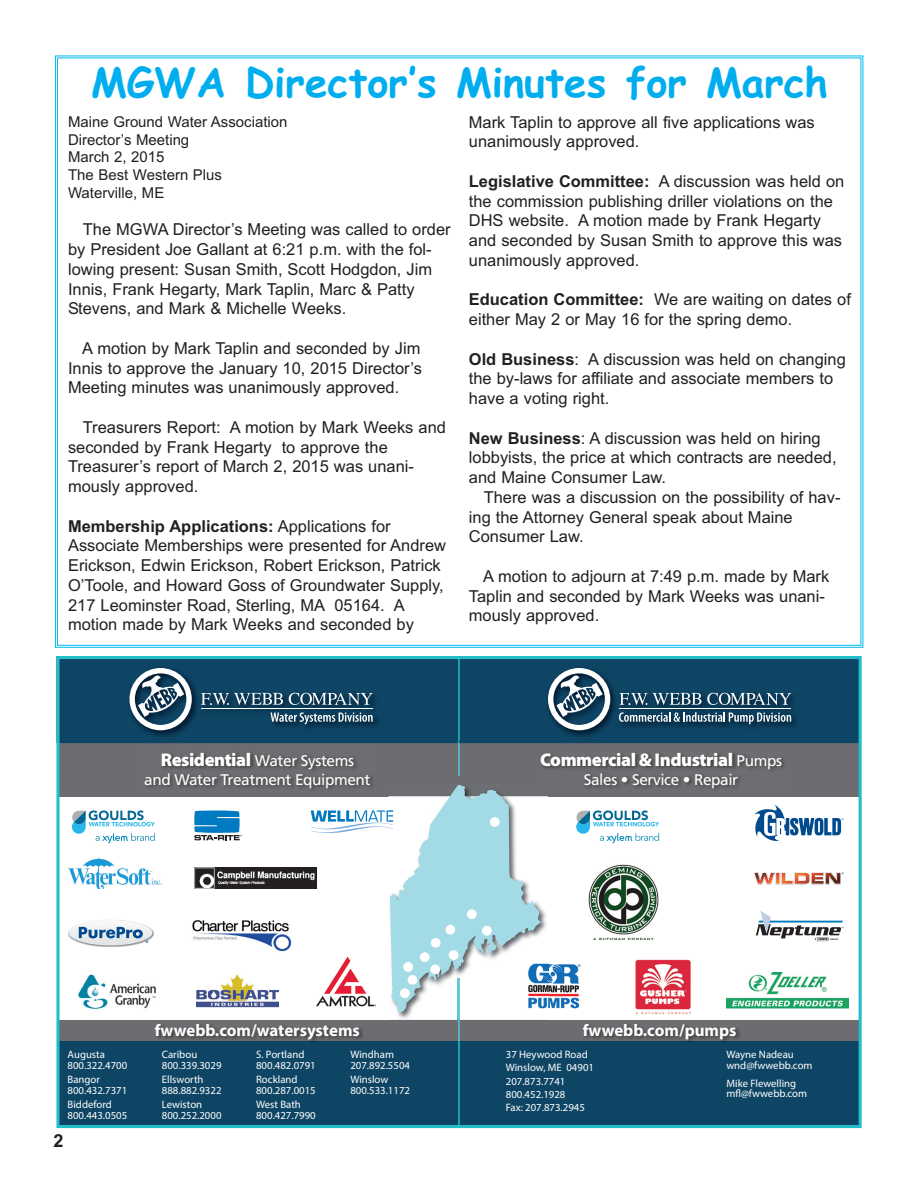
<style>
.page{position:relative;width:918px;height:1188px;background:#fff}
.page>*{position:absolute;margin:0;border:0;box-sizing:border-box;transform-origin:0 0}
.t1{font:700 40.35px "Comic Sans MS";color:#00aeef}
.t2{font:900 18.45px "Myriad Pro";letter-spacing:-.025em;color:#fff}
.t3{font:700 18px "Arial";color:#231f20}
.t4{font:700 16.95px "Myriad Pro";color:#fff}
.t5{font:16.5px/19.8px "Arial";color:#231f20}
.t6{font:15.45px/18.5px "Frutiger";letter-spacing:-.025em;color:#fff;text-align:center}
.t7{font:15px/18px "Arial";color:#231f20}
.t8{font:10.8px/10.8px "Myriad Pro";color:#fff}
.s1{font-weight:700}
.s2{font-family:"Myriad Pro";font-weight:900;font-size:18.45px}
.s3{font-family:"Frutiger";font-weight:400;font-size:15.45px}
</style>
<div class="page">
<div style="left:57px;top:740px;width:804px;height:56px;background:#6c6d70"></div>
<div style="left:60px;top:660px;width:798px;height:83px;background:#0e4564"></div>
<svg style="left:194px;top:810px;width:48px;height:30px"></svg>
<img style="left:194px;top:868px;width:117px;height:21px">
<img style="left:78px;top:974px;width:78px;height:35px">
<img style="left:192px;top:920px;width:99px;height:32px">
<img style="left:68px;top:859px;width:93px;height:30px">
<img style="left:88px;top:931px;width:66px;height:16px">
<svg style="left:68px;top:920px;width:85px;height:25px"></svg>
<div style="left:57px;top:1041px;width:803px;height:86px;background:#0e4564"></div>
<img style="left:197px;top:974px;width:81px;height:34px">
<img style="left:127px;top:665px;width:255px;height:74px">
<svg style="left:129px;top:668px;width:63px;height:62px"></svg>
<svg style="left:201px;top:693px;width:82px;height:12px"></svg>
<svg style="left:289px;top:693px;width:84px;height:12px"></svg>
<hr style="left:201px;top:708px;width:172px;height:1px;background:#fff">
<svg style="left:270px;top:712px;width:103px;height:13px"></svg>
<img style="left:545px;top:665px;width:255px;height:74px">
<svg style="left:548px;top:668px;width:62px;height:62px"></svg>
<svg style="left:619px;top:693px;width:172px;height:12px;background:#507185"></svg>
<hr style="left:619px;top:708px;width:172px;height:1px;background:#fff">
<svg style="left:619px;top:712px;width:172px;height:12px;background:#557487"></svg>
<img style="left:146px;top:753px;width:227px;height:35px">
<img style="left:541px;top:753px;width:243px;height:36px">
<div style="left:57px;top:1020px;width:802px;height:21px;background:#6c6d70"></div>
<img style="left:156px;top:1024px;width:207px;height:18px">
<img style="left:583px;top:1024px;width:157px;height:18px">
<img style="left:548px;top:963px;width:33px;height:45px">
<svg style="left:754px;top:872px;width:90px;height:13px"></svg>
<svg style="left:755px;top:911px;width:89px;height:30px"></svg>
<svg style="left:754px;top:805px;width:90px;height:36px"></svg>
<svg style="left:72px;top:810px;width:83px;height:33px"></svg>
<svg style="left:576px;top:810px;width:83px;height:33px"></svg>
<hr style="left:458px;top:743px;width:1px;height:33px;background:#56b1ba">
<hr style="left:458px;top:659px;width:1px;height:81px;background:#1e9faf">
<hr style="left:458px;top:1041px;width:1px;height:84px;background:#1e9faf">
<img style="left:389px;top:1013px;width:159px;height:8px">
<svg style="left:458px;top:1020px;width:1px;height:21px"></svg>
<svg style="left:311px;top:784px;width:237px;height:229px"></svg>
<div style="left:467px;top:909px;width:10px;height:10px;background:#fff;border-radius:50%"></div>
<div style="left:445px;top:925px;width:10px;height:9px;background:#fff;border-radius:50%"></div>
<div style="left:449px;top:950px;width:10px;height:10px;background:#fff;border-radius:50%"></div>
<div style="left:431px;top:938px;width:10px;height:10px;background:#fff;border-radius:50%"></div>
<div style="left:420px;top:952px;width:10px;height:10px;background:#fff;border-radius:50%"></div>
<div style="left:403px;top:962px;width:10px;height:10px;background:#fff;border-radius:50%"></div>
<div style="left:430px;top:965px;width:10px;height:9px;background:#fff;border-radius:50%"></div>
<div style="left:408px;top:975px;width:9px;height:10px;background:#fff;border-radius:50%"></div>
<div style="left:400px;top:988px;width:10px;height:10px;background:#fff;border-radius:50%"></div>
<div style="left:482px;top:926px;width:10px;height:10px;background:#fff;border-radius:50%"></div>
<div style="left:490px;top:817px;width:10px;height:10px;background:#fff;border-radius:50%"></div>
<img style="left:636px;top:959px;width:55px;height:56px">
<img style="left:588px;top:864px;width:71px;height:75px">
<div style="left:56px;top:656px;width:806px;height:472px;border:3px solid #21bdc9"></div>
<img style="left:726px;top:972px;width:122px;height:37px">
<h1 class="t1" style="left:91px;top:53px;width:738px">MGWA Director’s Minutes for March</h1>
<p class="t7" style="left:68px;top:112px;width:221px">Maine Ground Water Association<br>Director’s Meeting<br>March 2, 2015<br>The Best Western Plus<br>Waterville, ME</p>
<p class="t5" style="left:68px;top:220px;width:384px;text-indent:15px">The MGWA Director’s Meeting was called to order by President Joe Gallant at 6:21 p.m. with the fol&shy;lowing present: Susan Smith, Scott Hodgdon, Jim Innis, Frank Hegarty, Mark Taplin, Marc &amp; Patty Stevens, and Mark &amp; Michelle Weeks.</p>
<p class="t5" style="left:68px;top:338px;width:355px;text-align:justify;text-indent:14px">A motion by Mark Taplin and seconded by Jim Innis to approve the January 10, 2015 Director’s Meeting minutes was unanimously approved.</p>
<p class="t5" style="left:68px;top:417px;width:379px;text-indent:15px">Treasurers Report: A motion by Mark Weeks and seconded by Frank Hegarty to approve the Treasurer’s report of March 2, 2015 was unani&shy;mously approved.</p>
<p class="t5" style="left:68px;top:516px;width:380px"><span class="s1">Membership Applications:</span> Applications for Associate Memberships were presented for Andrew Erickson, Edwin Erickson, Robert Erickson, Patrick O’Toole, and Howard Goss of Groundwater Supply, 217 Leominster Road, Sterling, MA 05164. A motion made by Mark Weeks and seconded by</p>
<p class="t5" style="left:469px;top:112px;width:347px">Mark Taplin to approve all five applications was unanimously approved.</p>
<p class="t5" style="left:469px;top:171px;width:377px"><span class="s1">Legislative Committee:</span> A discussion was held on the commission publishing driller violations on the DHS website. A motion made by Frank Hegarty and seconded by Susan Smith to approve this was unanimously approved.</p>
<p class="t5" style="left:469px;top:290px;width:384px"><span class="s1">Education Committee:</span> We are waiting on dates of either May 2 or May 16 for the spring demo.</p>
<p class="t5" style="left:469px;top:349px;width:378px"><span class="s1">Old Business</span>: A discussion was held on changing the by-laws for affiliate and associate members to have a voting right.</p>
<p class="t5" style="left:469px;top:428px;width:369px"><span class="s1">New Business</span>: A discussion was held on hiring lobbyists, the price at which contracts are needed, and Maine Consumer Law.</p>
<p class="t5" style="left:469px;top:487px;width:373px;text-indent:15px">There was a discussion on the possibility of hav&shy;ing the Attorney General speak about Maine<br>Consumer Law.</p>
<p class="t5" style="left:469px;top:566px;width:362px;text-indent:14px">A motion to adjourn at 7:49 p.m. made by Mark<br>Taplin and seconded by Mark Weeks was unani&shy;mously approved.</p>
<p class="t6" style="left:144px;top:752px;width:228px"><span class="s2">Residential</span> Water Systems<br>and Water Treatment Equipment</p>
<p class="t2" style="left:540px;top:749px;width:243px">Commercial &amp; Industrial <span class="s3">Pumps</span></p>
<p class="t6" style="left:584px;top:770px;width:156px">Sales • Service • Repair</p>
<p class="t8" style="left:68px;top:1049px;width:61px">Augusta<br>800.322.4700</p>
<p class="t8" style="left:68px;top:1074px;width:61px">Bangor<br>800.432.7371</p>
<p class="t8" style="left:68px;top:1099px;width:61px">Biddeford<br>800.443.0505</p>
<p class="t3" style="left:53px;top:1128px;width:11px">2</p>
<p class="t4" style="left:155px;top:1019px;width:207px">fwwebb.com/watersystems</p>
<p class="t4" style="left:583px;top:1019px;width:155px">fwwebb.com/pumps</p>
<p class="t8" style="left:162px;top:1049px;width:61px">Caribou<br>800.339.3029</p>
<p class="t8" style="left:162px;top:1074px;width:61px">Ellsworth<br>888.882.9322</p>
<p class="t8" style="left:162px;top:1099px;width:61px">Lewiston<br>800.252.2000</p>
<p class="t8" style="left:256px;top:1049px;width:61px">S. Portland<br>800.482.0791</p>
<p class="t8" style="left:256px;top:1074px;width:61px">Rockland<br>800.287.0015</p>
<p class="t8" style="left:256px;top:1099px;width:61px">West Bath<br>800.427.7990</p>
<p class="t8" style="left:350px;top:1049px;width:61px">Windham<br>207.892.5504</p>
<p class="t8" style="left:350px;top:1074px;width:61px">Winslow<br>800.533.1172</p>
<p class="t8" style="left:506px;top:1048px;width:90px;line-height:13.2px">37 Heywood Road<br>Winslow, ME 04901<br>207.873.7741<br>800.452.1928<br>Fax: 207.873.2945</p>
<p class="t8" style="left:726px;top:1049px;width:88px">Wayne Nadeau wnd@fwwebb.com</p>
<p class="t8" style="left:726px;top:1077px;width:82px">Mike Flewelling mfl@fwwebb.com</p>
</div>
